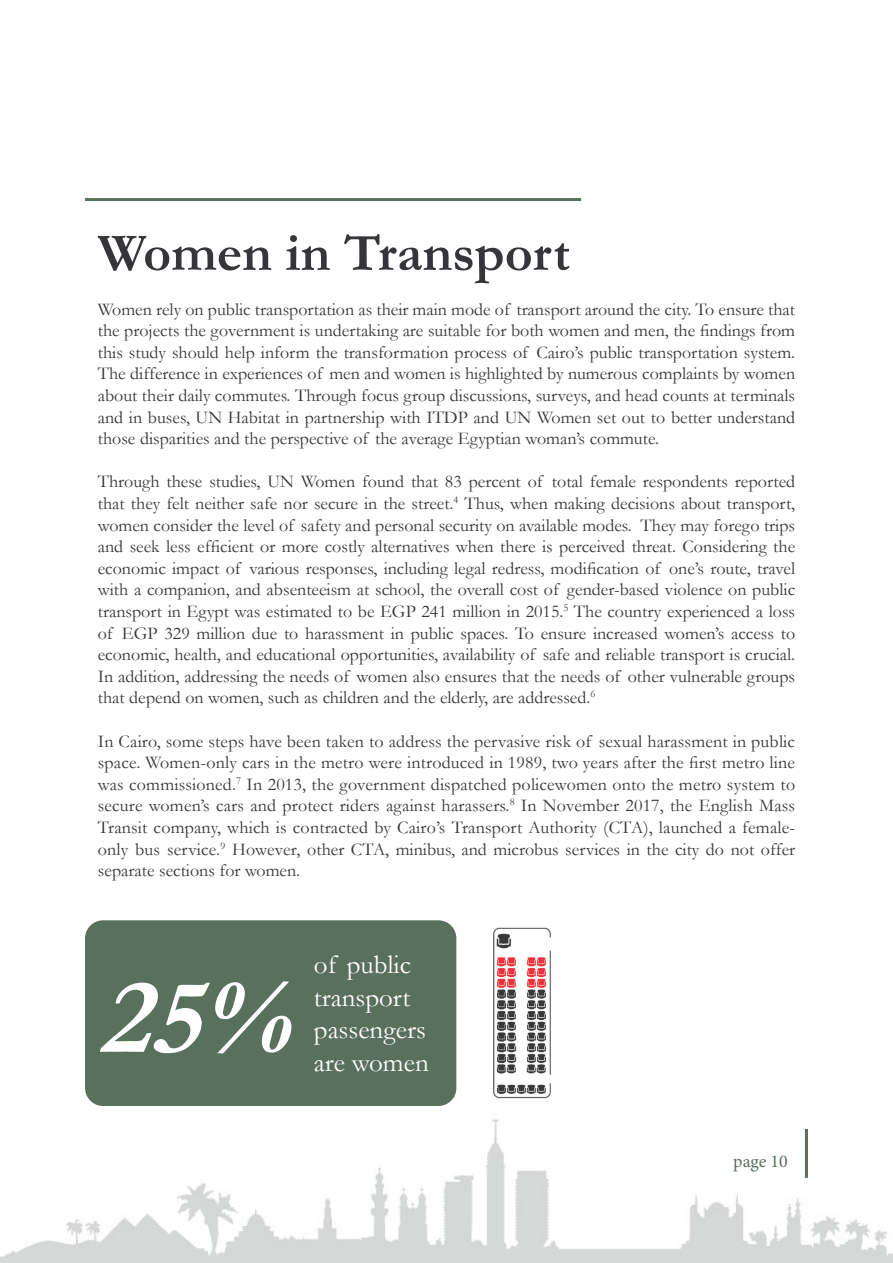
<style>
.page{position:relative;width:893px;height:1263px;background:#fff}
.page>*{position:absolute;margin:0;border:0;box-sizing:border-box;transform-origin:0 0}
.t1{font:italic 700 108px "Garamond";color:#fff}
.t2{font:700 54px "Garamond";color:#363539}
.t3{font:27px/32.4px "Garamond";color:#fff}
.t4{font:18px/21.6px "Garamond";color:#363539;text-align:justify}
.t5{font:18px "Minion Pro";color:#59705d}
</style>
<div class="page">
<img style="left:0;top:1119px;width:893px;height:144px">
<hr style="left:805px;top:1129px;width:3px;height:49px;background:#59705d">
<div style="left:85px;top:920px;width:371px;height:186px;background:#59705d;border-radius:18px"></div>
<img style="left:493px;top:927px;width:58px;height:172px">
<hr style="left:85px;top:198px;width:496px;height:3px;background:#59705d">
<p class="t2" style="left:98px;top:216px;width:474px">Women in Transport</p>
<p class="t4" style="left:98px;top:298px;width:699px">Women rely on public transportation as their main mode of transport around the city. To ensure that the projects the government is undertaking are suitable for both women and men, the findings from this study should help inform the transformation process of Cairo’s public transportation system.<br>The difference in experiences of men and women is highlighted by numerous complaints by women about their daily commutes. Through focus group discussions, surveys, and head counts at terminals and in buses, UN Habitat in partnership with ITDP and UN Women set out to better understand those disparities and the perspective of the average Egyptian woman’s commute.</p>
<p class="t4" style="left:98px;top:470px;width:699px">Through these studies, UN Women found that 83 percent of total female respondents reported that they felt neither safe nor secure in the street.<sup>4</sup> Thus, when making decisions about transport, women consider the level of safety and personal security on available modes. They may forego trips and seek less efficient or more costly alternatives when there is perceived threat. Considering the economic impact of various responses, including legal redress, modification of one’s route, travel with a companion, and absenteeism at school, the overall cost of gender-based violence on public transport in Egypt was estimated to be EGP 241 million in 2015.<sup>5</sup> The country experienced a loss of EGP 329 million due to harassment in public spaces. To ensure increased women’s access to economic, health, and educational opportunities, availability of safe and reliable transport is crucial.<br>In addition, addressing the needs of women also ensures that the needs of other vulnerable groups that depend on women, such as children and the elderly, are addressed.<sup>6</sup></p>
<p class="t4" style="left:98px;top:730px;width:699px">In Cairo, some steps have been taken to address the pervasive risk of sexual harassment in public space. Women-only cars in the metro were introduced in 1989, two years after the first metro line was commissioned.<sup>7</sup> In 2013, the government dispatched policewomen onto the metro system to secure women’s cars and protect riders against harassers.<sup>8</sup> In November 2017, the English Mass Transit company, which is contracted by Cairo’s Transport Authority (CTA), launched a female&shy;only bus service.<sup>9</sup> However, other CTA, minibus, and microbus services in the city do not offer separate sections for women.</p>
<p class="t1" style="left:98px;top:944px;width:232px">25%</p>
<p class="t3" style="left:314px;top:948px;width:116px">of public transport passengers are women</p>
<p class="t5" style="left:733px;top:1149px;width:56px">page 10</p>
</div>
